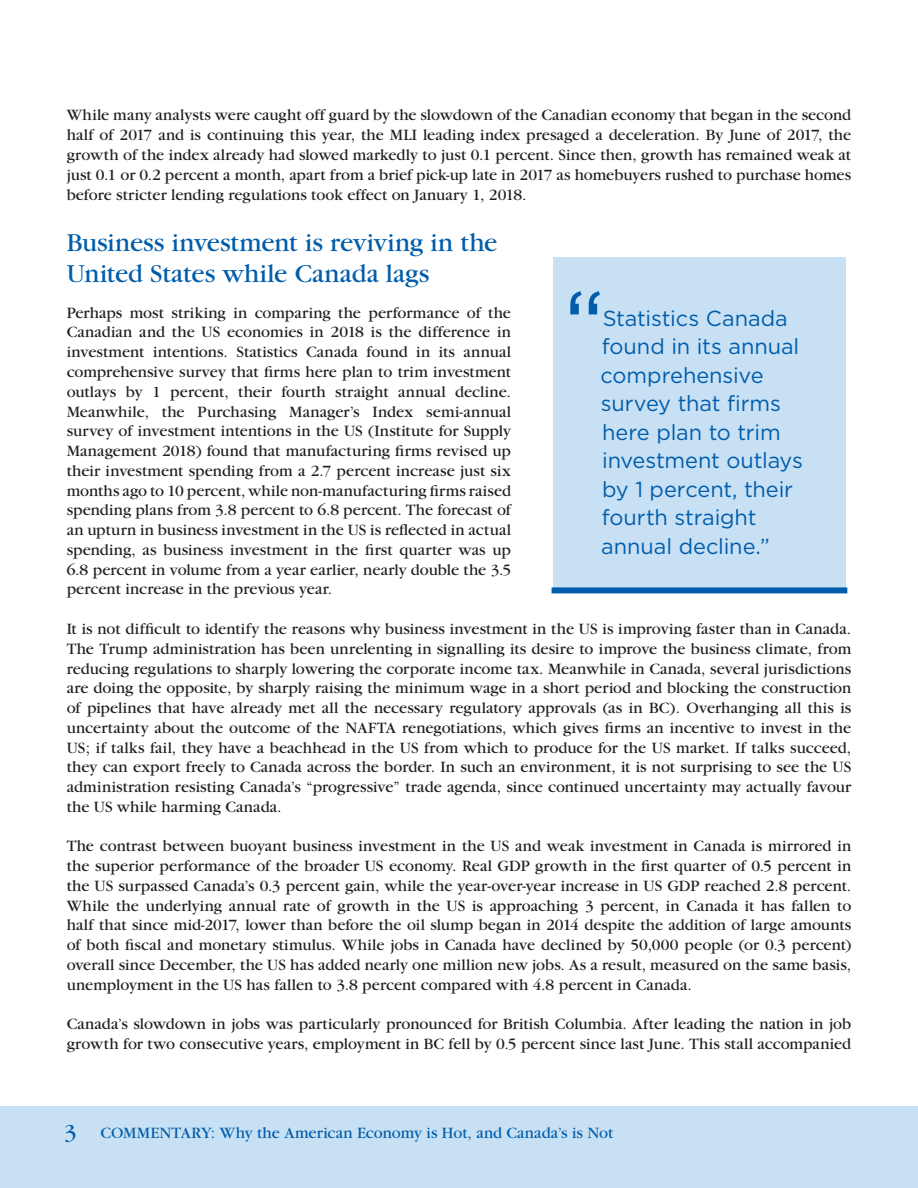
<style>
.page{position:relative;width:918px;height:1188px;background:#fff}
.page>*{position:absolute;margin:0;border:0;box-sizing:border-box;transform-origin:0 0}
.t1{font:102px "Gotham";color:#015dab;scale:.9 1}
.t2{font:27px/30.3px "Garamond";color:#015dab}
.t3{font:21.75px/28.5px "Gotham";letter-spacing:-.005em;color:#015dab}
.t4{font:16.5px/19.8px "Garamond";color:#231f20;text-align:justify}
.t5{font:16.5px "Garamond";letter-spacing:.005em;color:#015dab}
.s1{font-size:24px}
</style>
<div class="page">
<div style="left:0;top:1106px;width:918px;height:82px;background:#c7e0f3"></div>
<div style="left:554px;top:257px;width:292px;height:335px;background:#c7e0f3"></div>
<div style="left:552px;top:587px;width:295px;height:6px;background:#015dab"></div>
<p class="t4" style="left:67px;top:106px;width:786px">While many analysts were caught off guard by the slowdown of the Canadian economy that began in the second half of 2017 and is continuing this year, the MLI leading index presaged a deceleration. By June of 2017, the growth of the index already had slowed markedly to just 0.1 percent. Since then, growth has remained weak at just 0.1 or 0.2 percent a month, apart from a brief pick-up late in 2017 as homebuyers rushed to purchase homes before stricter lending regulations took effect on January 1, 2018.</p>
<h2 class="t2" style="left:67px;top:228px;width:432px">Business investment is reviving in the<br>United States while Canada lags</h2>
<p class="t4" style="left:67px;top:303px;width:446px">Perhaps most striking in comparing the performance of the Canadian and the US economies in 2018 is the difference in investment intentions. Statistics Canada found in its annual comprehensive survey that firms here plan to trim investment outlays by 1 percent, their fourth straight annual decline.<br>Meanwhile, the Purchasing Manager’s Index semi-annual survey of investment intentions in the US (Institute for Supply Management 2018) found that manufacturing firms revised up their investment spending from a 2.7 percent increase just six months ago to 10 percent, while non-manufacturing firms raised spending plans from 3.8 percent to 6.8 percent. The forecast of an upturn in business investment in the US is reflected in actual spending, as business investment in the first quarter was up 6.8 percent in volume from a year earlier, nearly double the 3.5 percent increase in the previous year.</p>
<p class="t4" style="left:67px;top:619px;width:786px">It is not difficult to identify the reasons why business investment in the US is improving faster than in Canada.<br>The Trump administration has been unrelenting in signalling its desire to improve the business climate, from reducing regulations to sharply lowering the corporate income tax. Meanwhile in Canada, several jurisdictions are doing the opposite, by sharply raising the minimum wage in a short period and blocking the construction of pipelines that have already met all the necessary regulatory approvals (as in BC). Overhanging all this is uncertainty about the outcome of the NAFTA renegotiations, which gives firms an incentive to invest in the US; if talks fail, they have a beachhead in the US from which to produce for the US market. If talks succeed, they can export freely to Canada across the border. In such an environment, it is not surprising to see the US administration resisting Canada’s “progressive” trade agenda, since continued uncertainty may actually favour the US while harming Canada.</p>
<p class="t4" style="left:67px;top:837px;width:786px">The contrast between buoyant business investment in the US and weak investment in Canada is mirrored in the superior performance of the broader US economy. Real GDP growth in the first quarter of 0.5 percent in the US surpassed Canada’s 0.3 percent gain, while the year-over-year increase in US GDP reached 2.8 percent.<br>While the underlying annual rate of growth in the US is approaching 3 percent, in Canada it has fallen to half that since mid-2017, lower than before the oil slump began in 2014 despite the addition of large amounts of both fiscal and monetary stimulus. While jobs in Canada have declined by 50,000 people (or 0.3 percent) overall since December, the US has added nearly one million new jobs. As a result, measured on the same basis, unemployment in the US has fallen to 3.8 percent compared with 4.8 percent in Canada.</p>
<p class="t4" style="left:67px;top:1015px;width:786px">Canada’s slowdown in jobs was particularly pronounced for British Columbia. After leading the nation in job growth for two consecutive years, employment in BC fell by 0.5 percent since last June. This stall accompanied</p>
<h1 class="t1" style="left:564px;top:262px;width:47px">“</h1>
<h3 class="t3" style="left:601px;top:303px;width:204px">Statistics Canada found in its annual comprehensive survey that firms here plan to trim investment outlays by 1 percent, their fourth straight annual decline.”</h3>
<p class="t5" style="left:64px;top:1125px;width:551px"><span class="s1">3</span> COMMENTARY: Why the American Economy is Hot, and Canada’s is Not</p>
</div>
